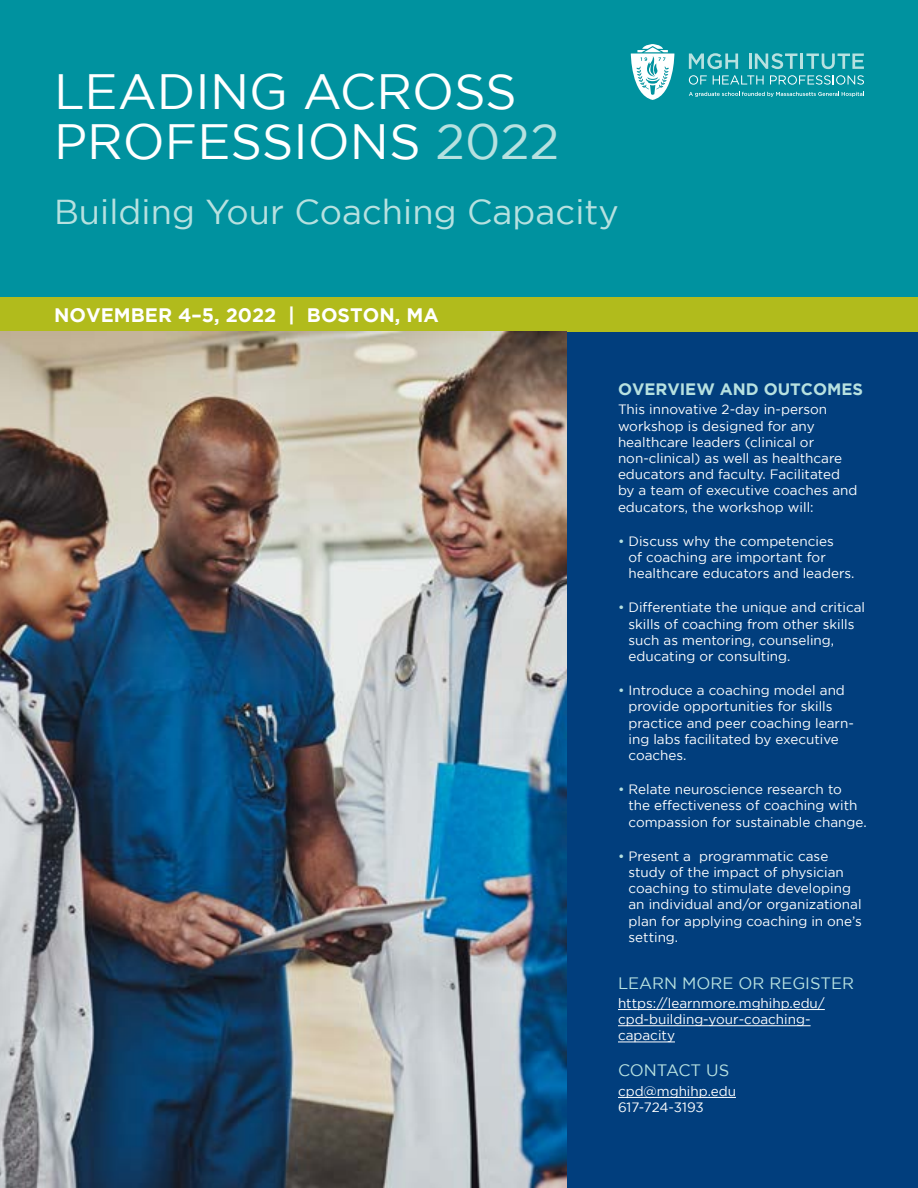
<style>
.page{position:relative;width:918px;height:1188px;background:#fff}
.page>*{position:absolute;margin:0;border:0;box-sizing:border-box;transform-origin:0 0}
.t1{font:49.5px/50.4px "Gotham";color:#fff}
.t2{font:34.5px "Gotham";color:#b7e1e0}
.t3{font:700 19.5px "Gotham";color:#fff}
.t4{font:16.5px "Gotham";color:#b7e1e0}
.t5{font:700 16.5px "Gotham";color:#b7e1e0}
.t6{font:13.5px/16.2px "Gotham";color:#fff}
.s1{color:#b7e1e0}
</style>
<div class="page">
<div style="left:0;top:0;width:918px;height:297px;background:#00929f"></div>
<div style="left:0;top:297px;width:918px;height:35px;background:#b1bb1c"></div>
<svg style="left:689px;top:53px;width:49px;height:16px"></svg>
<hr style="left:749px;top:54px;width:3px;height:15px;background:#b7e1e0">
<svg style="left:755px;top:53px;width:109px;height:16px"></svg>
<svg style="left:689px;top:75px;width:18px;height:10px"></svg>
<svg style="left:713px;top:75px;width:51px;height:10px"></svg>
<svg style="left:770px;top:75px;width:94px;height:10px"></svg>
<svg style="left:689px;top:92px;width:175px;height:5px"></svg>
<svg style="left:631px;top:44px;width:43px;height:56px"></svg>
<div style="left:567px;top:332px;width:351px;height:856px;background:#013e7d"></div>
<hr style="left:618px;top:1009px;width:207px;height:1px;background:#fff">
<hr style="left:618px;top:1025px;width:193px;height:1px;background:#fff">
<hr style="left:618px;top:1042px;width:57px;height:1px;background:#fff">
<hr style="left:618px;top:1097px;width:118px;height:1px;background:#fff">
<img style="left:0;top:331px;width:567px;height:857px">
<p class="t1" style="left:54px;top:65px;width:507px">LEADING ACROSS<br>PROFESSIONS <span class="s1">2022</span></p>
<p class="t2" style="left:54px;top:193px;width:566px">Building Your Coaching Capacity</p>
<p class="t3" style="left:54px;top:303px;width:386px">NOVEMBER 4–5, 2022 | BOSTON, MA</p>
<p class="t5" style="left:618px;top:380px;width:247px">OVERVIEW AND OUTCOMES</p>
<p class="t6" style="left:618px;top:401px;width:241px">This innovative 2-day in-person workshop is designed for any healthcare leaders (clinical or non-clinical) as well as healthcare educators and faculty. Facilitated by a team of executive coaches and educators, the workshop will:</p>
<p class="t6" style="left:629px;top:533px;width:228px;text-indent:-11px"><span class="s1">•</span> Discuss why the competencies<br>of coaching are important for healthcare educators and leaders.</p>
<p class="t6" style="left:629px;top:599px;width:238px;text-indent:-11px"><span class="s1">•</span> Differentiate the unique and critical skills of coaching from other skills such as mentoring, counseling, educating or consulting.</p>
<p class="t6" style="left:629px;top:682px;width:227px;text-indent:-11px"><span class="s1">•</span> Introduce a coaching model and provide opportunities for skills practice and peer coaching learn&shy;ing labs facilitated by executive coaches.</p>
<p class="t6" style="left:629px;top:781px;width:240px;text-indent:-11px"><span class="s1">•</span> Relate neuroscience research to the effectiveness of coaching with compassion for sustainable change.</p>
<p class="t6" style="left:629px;top:848px;width:235px;text-indent:-11px"><span class="s1">•</span> Present a programmatic case study of the impact of physician coaching to stimulate developing an individual and/or organizational plan for applying coaching in one’s setting.</p>
<p class="t4" style="left:618px;top:974px;width:238px">LEARN MORE OR REGISTER</p>
<p class="t6" style="left:618px;top:995px;width:208px">https://learnmore.mghihp.edu/ cpd-building-your-coaching&shy;capacity</p>
<p class="t4" style="left:618px;top:1061px;width:113px">CONTACT US</p>
<p class="t6" style="left:618px;top:1083px;width:119px">cpd@mghihp.edu</p>
<p class="t6" style="left:618px;top:1099px;width:87px">617-724-3193</p>
</div>
